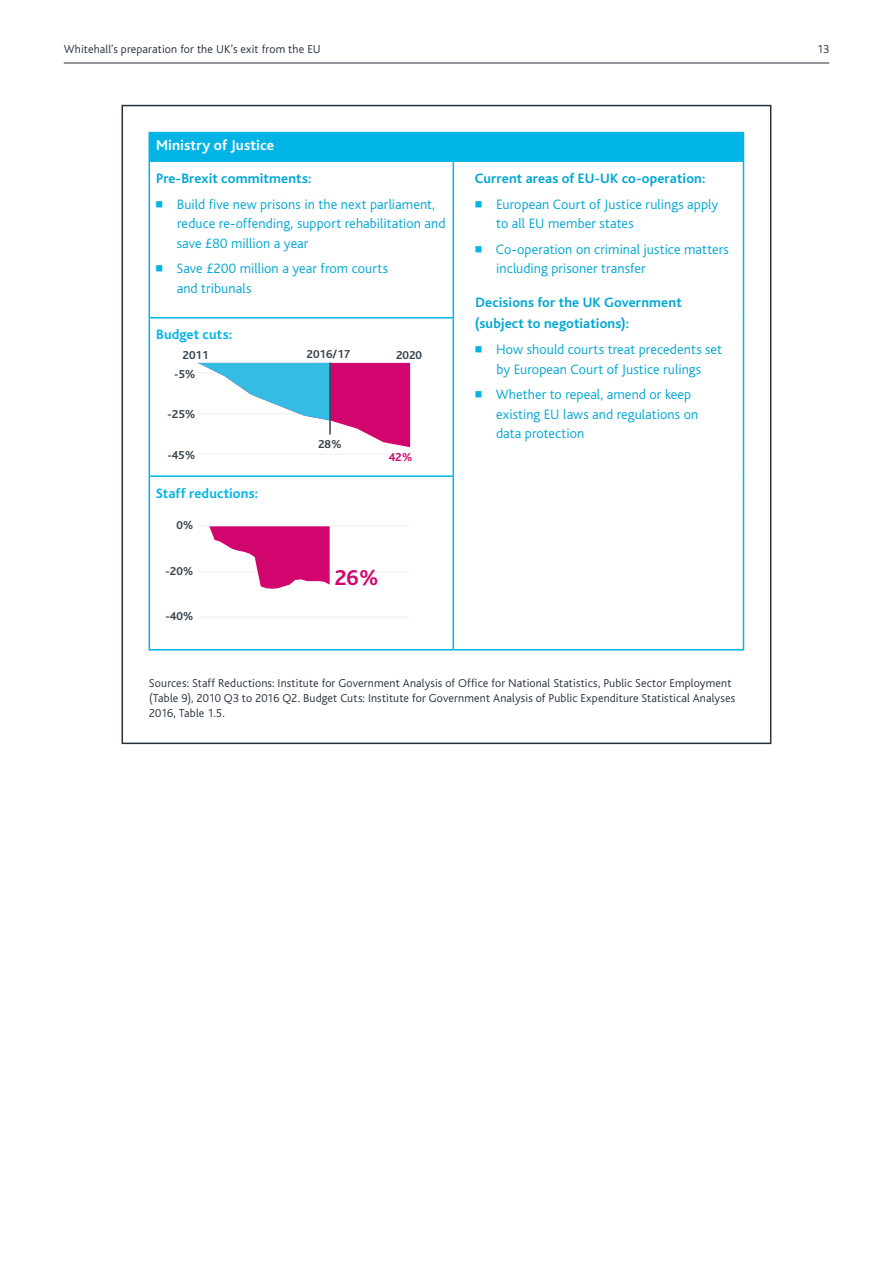
<style>
.page{position:relative;width:893px;height:1263px;background:#fff}
.page>*{position:absolute;margin:0;border:0;box-sizing:border-box;transform-origin:0 0}
.t1{font:700 22.5px "Bliss";color:#d1056d}
.t2{font:700 15px "Bliss";letter-spacing:.005em;color:#fff}
.t3{font:300 14.25px/19.5px "Bliss";letter-spacing:.005em;color:#00a7d4}
.t4{font:700 14.25px/21px "Bliss";letter-spacing:.01em;color:#00a7d4}
.t5{font:700 14.25px "Bliss";letter-spacing:.01em;color:#00b4e5}
.t6{font:300 12px/15px "Bliss";letter-spacing:.01em;color:#25303b}
.t7{font:700 12px "Bliss";color:#38434b}
.t8{font:700 12px "Bliss";color:#d1056d}
.s1{color:#00b4e5}
</style>
<div class="page">
<hr style="left:64px;top:63px;width:765px;height:1px;background:#25303b">
<div style="left:149px;top:133px;width:594px;height:28px;background:#00b4e5"></div>
<hr style="left:149px;top:132px;width:304px;height:1px;background:#00b4e5">
<hr style="left:453px;top:132px;width:291px;height:1px;background:#00b4e5">
<hr style="left:149px;top:160px;width:304px;height:2px;background:#00b4e5">
<hr style="left:149px;top:162px;width:1px;height:155px;background:#00b4e5">
<svg style="left:743px;top:133px;width:1px;height:27px"></svg>
<hr style="left:453px;top:160px;width:291px;height:2px;background:#00b4e5">
<hr style="left:453px;top:162px;width:1px;height:155px;background:#00b4e5">
<hr style="left:743px;top:162px;width:1px;height:156px;background:#00b4e5">
<hr style="left:743px;top:318px;width:1px;height:158px;background:#00b4e5">
<hr style="left:743px;top:476px;width:1px;height:173px;background:#00b4e5">
<hr style="left:453px;top:649px;width:291px;height:1px;background:#00b4e5">
<hr style="left:149px;top:317px;width:305px;height:1px;background:#00b4e5">
<hr style="left:149px;top:318px;width:1px;height:157px;background:#00b4e5">
<hr style="left:453px;top:318px;width:1px;height:157px;background:#00b4e5">
<hr style="left:149px;top:475px;width:305px;height:2px;background:#00b4e5">
<hr style="left:149px;top:477px;width:1px;height:172px;background:#00b4e5">
<hr style="left:453px;top:477px;width:1px;height:172px;background:#00b4e5">
<hr style="left:149px;top:649px;width:304px;height:1px;background:#00b4e5">
<hr style="left:198px;top:453px;width:212px;height:2px;background:#f1f5f6">
<svg style="left:198px;top:363px;width:212px;height:84px"></svg>
<hr style="left:329px;top:363px;width:2px;height:72px;background:#38434b">
<hr style="left:198px;top:616px;width:211px;height:2px;background:#f1f5f6">
<hr style="left:198px;top:571px;width:211px;height:1px;background:#f1f5f6">
<hr style="left:198px;top:526px;width:211px;height:1px;background:#f1f5f6">
<svg style="left:209px;top:526px;width:121px;height:63px"></svg>
<p class="t6" style="left:64px;top:41px;width:258px">Whitehall’s preparation for the UK’s exit from the EU</p>
<p class="t6" style="left:817px;top:41px;width:13px">13</p>
<p class="t2" style="left:156px;top:137px;width:120px">Ministry of Justice</p>
<p class="t4" style="left:156px;top:168px;width:157px">Pre-Brexit commitments:</p>
<p class="t3" style="left:177px;top:194px;width:270px;text-indent:-22px"><span class="s1">▪</span> Build five new prisons in the next parliament, reduce re-offending, support rehabilitation and save £80 million a year</p>
<p class="t3" style="left:177px;top:259px;width:213px;text-indent:-22px"><span class="s1">▪</span> Save £200 million a year from courts and tribunals</p>
<p class="t5" style="left:156px;top:327px;width:77px">Budget cuts:</p>
<p class="t7" style="left:183px;top:348px;width:28px">2011</p>
<p class="t7" style="left:307px;top:348px;width:45px">2016/17</p>
<p class="t7" style="left:396px;top:348px;width:28px">2020</p>
<p class="t7" style="left:174px;top:367px;width:23px">-5%</p>
<p class="t7" style="left:168px;top:408px;width:30px">-25%</p>
<p class="t7" style="left:167px;top:448px;width:30px">-45%</p>
<p class="t5" style="left:156px;top:486px;width:104px">Staff reductions:</p>
<p class="t7" style="left:176px;top:519px;width:19px">0%</p>
<p class="t7" style="left:166px;top:565px;width:30px">-20%</p>
<p class="t7" style="left:166px;top:610px;width:30px">-40%</p>
<p class="t7" style="left:318px;top:437px;width:25px">28%</p>
<p class="t8" style="left:389px;top:451px;width:25px">42%</p>
<h1 class="t1" style="left:334px;top:566px;width:46px">26%</h1>
<p class="t4" style="left:475px;top:168px;width:232px">Current areas of EU-UK co-operation:</p>
<p class="t3" style="left:496px;top:194px;width:223px;text-indent:-22px"><span class="s1">▪</span> European Court of Justice rulings apply to all EU member states</p>
<p class="t3" style="left:496px;top:240px;width:234px;text-indent:-22px"><span class="s1">▪</span> Co-operation on criminal justice matters including prisoner transfer</p>
<p class="t4" style="left:475px;top:292px;width:208px">Decisions for the UK Government (subject to negotiations):</p>
<p class="t3" style="left:474px;top:340px;width:250px;text-align:center"><span class="s1">▪</span> How should courts treat precedents set by European Court of Justice rulings</p>
<p class="t3" style="left:496px;top:385px;width:204px;text-indent:-22px"><span class="s1">▪</span> Whether to repeal, amend or keep existing EU laws and regulations on data protection</p>
<p class="t6" style="left:149px;top:676px;width:588px">Sources: Staff Reductions: Institute for Government Analysis of Office for National Statistics, Public Sector Employment (Table 9), 2010 Q3 to 2016 Q2. Budget Cuts: Institute for Government Analysis of Public Expenditure Statistical Analyses<br>2016, Table 1.5.</p>
</div>
